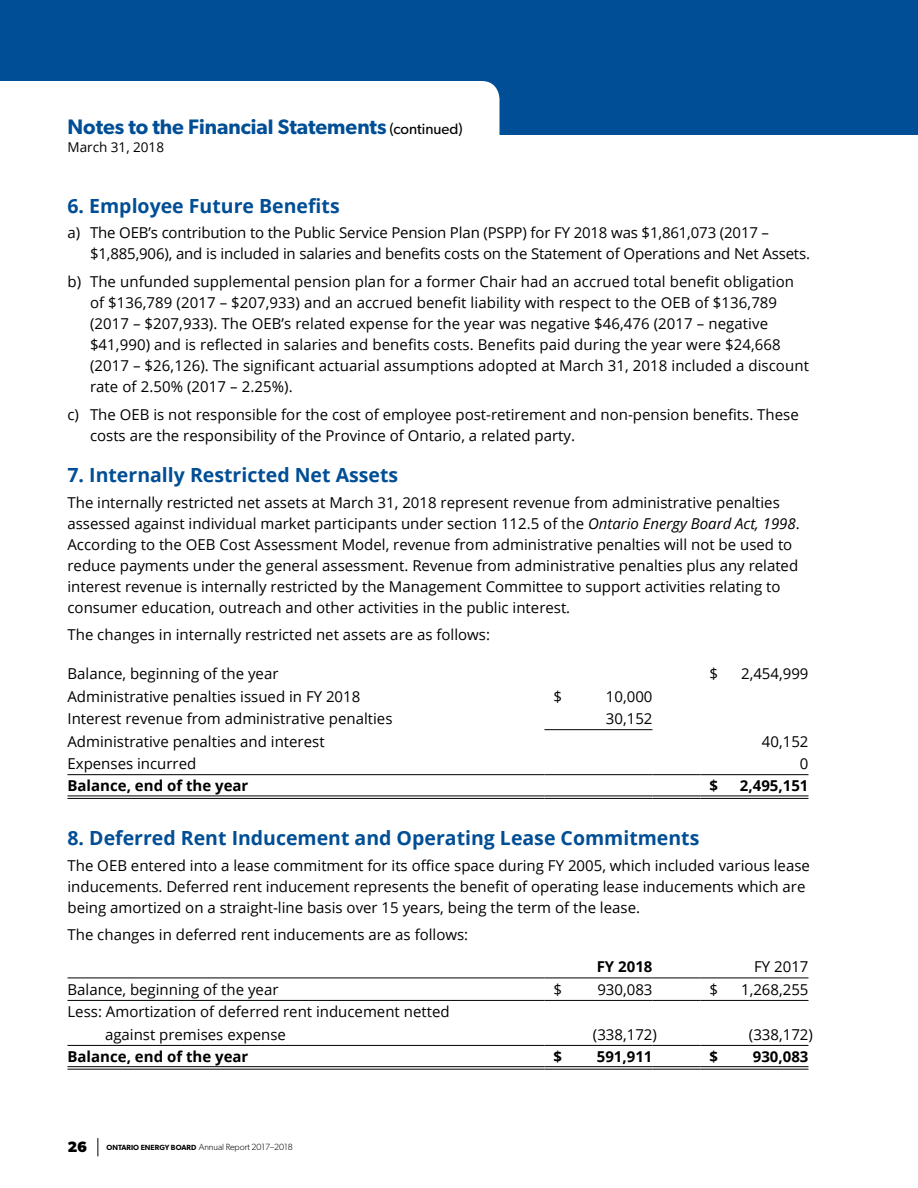
<style>
.page{position:relative;width:918px;height:1188px;background:#fff}
.page>*{position:absolute;margin:0;border:0;box-sizing:border-box;transform-origin:0 0}
.t1{font:600 21px "Gibson";color:#004e95}
.t2{font:700 19.5px "Open Sans";color:#004e95}
.FS_text-tables{font:15px/21px "Open Sans";color:#000}
.FS_text-tables-2{font:700 15px "Open Sans";color:#000}
.t3{font:700 15px "Gibson";color:#000}
.t4{font:13.5px "Open Sans";color:#000}
.t5{font:300 9px "Gibson";letter-spacing:-.005em;color:#000}
.s1{font-weight:400;font-size:15px;color:#000}
.s2{font-style:italic}
.s3{font-weight:600;font-size:7.5px}
</style>
<div class="page">
<div style="left:0;top:0;width:918px;height:135px;background:#004e95"></div>
<hr style="left:68px;top:774px;width:476px;height:1px;background:#000">
<hr style="left:544px;top:774px;width:108px;height:1px;background:#000">
<hr style="left:652px;top:774px;width:48px;height:1px;background:#000">
<hr style="left:700px;top:774px;width:108px;height:1px;background:#000">
<hr style="left:544px;top:729px;width:108px;height:1px;background:#000">
<hr style="left:68px;top:796px;width:476px;height:1px;background:#000">
<hr style="left:68px;top:798px;width:476px;height:1px;background:#000">
<hr style="left:544px;top:796px;width:108px;height:1px;background:#000">
<hr style="left:544px;top:798px;width:108px;height:1px;background:#000">
<hr style="left:652px;top:796px;width:48px;height:1px;background:#000">
<hr style="left:652px;top:798px;width:48px;height:1px;background:#000">
<hr style="left:700px;top:796px;width:108px;height:1px;background:#000">
<hr style="left:700px;top:798px;width:108px;height:1px;background:#000">
<div style="left:0;top:81px;width:500px;height:54px;background:#fff"></div>
<svg style="left:98px;top:1138px;width:1px;height:18px"></svg>
<hr style="left:68px;top:1045px;width:476px;height:1px;background:#000">
<hr style="left:544px;top:1045px;width:108px;height:1px;background:#000">
<hr style="left:652px;top:1045px;width:48px;height:1px;background:#000">
<hr style="left:700px;top:1045px;width:108px;height:1px;background:#000">
<hr style="left:68px;top:978px;width:476px;height:1px;background:#000">
<hr style="left:544px;top:978px;width:108px;height:1px;background:#000">
<hr style="left:652px;top:978px;width:48px;height:1px;background:#000">
<hr style="left:700px;top:978px;width:108px;height:1px;background:#000">
<hr style="left:68px;top:1000px;width:476px;height:1px;background:#000">
<hr style="left:544px;top:1000px;width:108px;height:1px;background:#000">
<hr style="left:652px;top:1000px;width:48px;height:1px;background:#000">
<hr style="left:700px;top:1000px;width:108px;height:1px;background:#000">
<hr style="left:68px;top:1066px;width:476px;height:1px;background:#000">
<hr style="left:68px;top:1069px;width:476px;height:1px;background:#000">
<hr style="left:544px;top:1066px;width:108px;height:1px;background:#000">
<hr style="left:544px;top:1069px;width:108px;height:1px;background:#000">
<hr style="left:652px;top:1066px;width:48px;height:1px;background:#000">
<hr style="left:652px;top:1069px;width:48px;height:1px;background:#000">
<hr style="left:700px;top:1066px;width:108px;height:1px;background:#000">
<hr style="left:700px;top:1069px;width:108px;height:1px;background:#000">
<h1 class="t1" style="left:68px;top:114px;width:397px">Notes to the Financial Statements <span class="s1">(continued)</span></h1>
<h1 class="t4" style="left:68px;top:138px;width:98px">March 31, 2018</h1>
<h2 class="t2" style="left:68px;top:192px;width:274px">6. Employee Future Benefits</h2>
<p class="FS_text-tables" style="left:90px;top:222px;width:722px;text-indent:-22px">a) The OEB’s contribution to the Public Service Pension Plan (PSPP) for FY 2018 was $1,861,073 (2017 – $1,885,906), and is included in salaries and benefits costs on the Statement of Operations and Net Assets.</p>
<p class="FS_text-tables" style="left:90px;top:271px;width:720px;text-indent:-22px">b) The unfunded supplemental pension plan for a former Chair had an accrued total benefit obligation of $136,789 (2017 – $207,933) and an accrued benefit liability with respect to the OEB of $136,789 (2017 – $207,933). The OEB’s related expense for the year was negative $46,476 (2017 – negative $41,990) and is reflected in salaries and benefits costs. Benefits paid during the year were $24,668 (2017 – $26,126). The significant actuarial assumptions adopted at March 31, 2018 included a discount rate of 2.50% (2017 – 2.25%).</p>
<p class="FS_text-tables" style="left:90px;top:404px;width:710px;text-indent:-22px">c) The OEB is not responsible for the cost of employee post-retirement and non-pension benefits. These costs are the responsibility of the Province of Ontario, a related party.</p>
<h2 class="t2" style="left:68px;top:461px;width:332px">7. Internally Restricted Net Assets</h2>
<p class="FS_text-tables" style="left:68px;top:491px;width:734px">The internally restricted net assets at March 31, 2018 represent revenue from administrative penalties assessed against individual market participants under section 112.5 of the <span class="s2">Ontario Energy Board Act, 1998</span>.<br>According to the OEB Cost Assessment Model, revenue from administrative penalties will not be used to reduce payments under the general assessment. Revenue from administrative penalties plus any related interest revenue is internally restricted by the Management Committee to support activities relating to consumer education, outreach and other activities in the public interest.</p>
<p class="FS_text-tables" style="left:68px;top:624px;width:424px">The changes in internally restricted net assets are as follows:</p>
<p class="FS_text-tables" style="left:68px;top:663px;width:213px">Balance, beginning of the year</p>
<p class="FS_text-tables" style="left:710px;top:663px;width:10px">$</p>
<p class="FS_text-tables" style="left:741px;top:663px;width:69px">2,454,999</p>
<p class="FS_text-tables" style="left:68px;top:685px;width:294px">Administrative penalties issued in FY 2018</p>
<p class="FS_text-tables" style="left:554px;top:685px;width:10px">$</p>
<p class="FS_text-tables" style="left:606px;top:685px;width:48px">10,000</p>
<p class="FS_text-tables" style="left:68px;top:708px;width:327px">Interest revenue from administrative penalties</p>
<p class="FS_text-tables" style="left:606px;top:708px;width:48px">30,152</p>
<p class="FS_text-tables" style="left:68px;top:730px;width:259px">Administrative penalties and interest</p>
<p class="FS_text-tables" style="left:762px;top:730px;width:48px">40,152</p>
<p class="FS_text-tables" style="left:68px;top:753px;width:130px">Expenses incurred</p>
<p class="FS_text-tables" style="left:800px;top:753px;width:10px">0</p>
<p class="FS_text-tables-2" style="left:68px;top:775px;width:182px">Balance, end of the year</p>
<p class="FS_text-tables-2" style="left:710px;top:775px;width:10px">$</p>
<p class="FS_text-tables-2" style="left:740px;top:775px;width:70px">2,495,151</p>
<h2 class="t2" style="left:68px;top:824px;width:633px">8. Deferred Rent Inducement and Operating Lease Commitments</h2>
<p class="FS_text-tables" style="left:68px;top:854px;width:744px">The OEB entered into a lease commitment for its office space during FY 2005, which included various lease inducements. Deferred rent inducement represents the benefit of operating lease inducements which are being amortized on a straight-line basis over 15 years, being the term of the lease.</p>
<p class="FS_text-tables" style="left:68px;top:924px;width:402px">The changes in deferred rent inducements are as follows:</p>
<p class="FS_text-tables-2" style="left:597px;top:956px;width:57px">FY 2018</p>
<p class="FS_text-tables" style="left:754px;top:956px;width:56px">FY 2017</p>
<p class="FS_text-tables" style="left:68px;top:979px;width:213px">Balance, beginning of the year</p>
<p class="FS_text-tables" style="left:554px;top:979px;width:10px">$</p>
<p class="FS_text-tables" style="left:597px;top:979px;width:57px">930,083</p>
<p class="FS_text-tables" style="left:710px;top:979px;width:10px">$</p>
<p class="FS_text-tables" style="left:741px;top:979px;width:69px">1,268,255</p>
<p class="FS_text-tables" style="left:68px;top:1001px;width:384px">Less: Amortization of deferred rent inducement netted</p>
<p class="FS_text-tables" style="left:105px;top:1023px;width:183px">against premises expense</p>
<p class="FS_text-tables" style="left:593px;top:1023px;width:66px">(338,172)</p>
<p class="FS_text-tables" style="left:749px;top:1023px;width:66px">(338,172)</p>
<p class="FS_text-tables-2" style="left:68px;top:1046px;width:182px">Balance, end of the year</p>
<p class="FS_text-tables-2" style="left:554px;top:1046px;width:10px">$</p>
<p class="FS_text-tables-2" style="left:597px;top:1046px;width:57px">591,911</p>
<p class="FS_text-tables-2" style="left:710px;top:1046px;width:10px">$</p>
<p class="FS_text-tables-2" style="left:753px;top:1046px;width:57px">930,083</p>
<p class="t3" style="left:68px;top:1138px;width:21px">26</p>
<p class="t5" style="left:106px;top:1142px;width:188px"><span class="s3">ONTARIO ENERGY BOARD</span> Annual Report 2017–2018</p>
</div>
